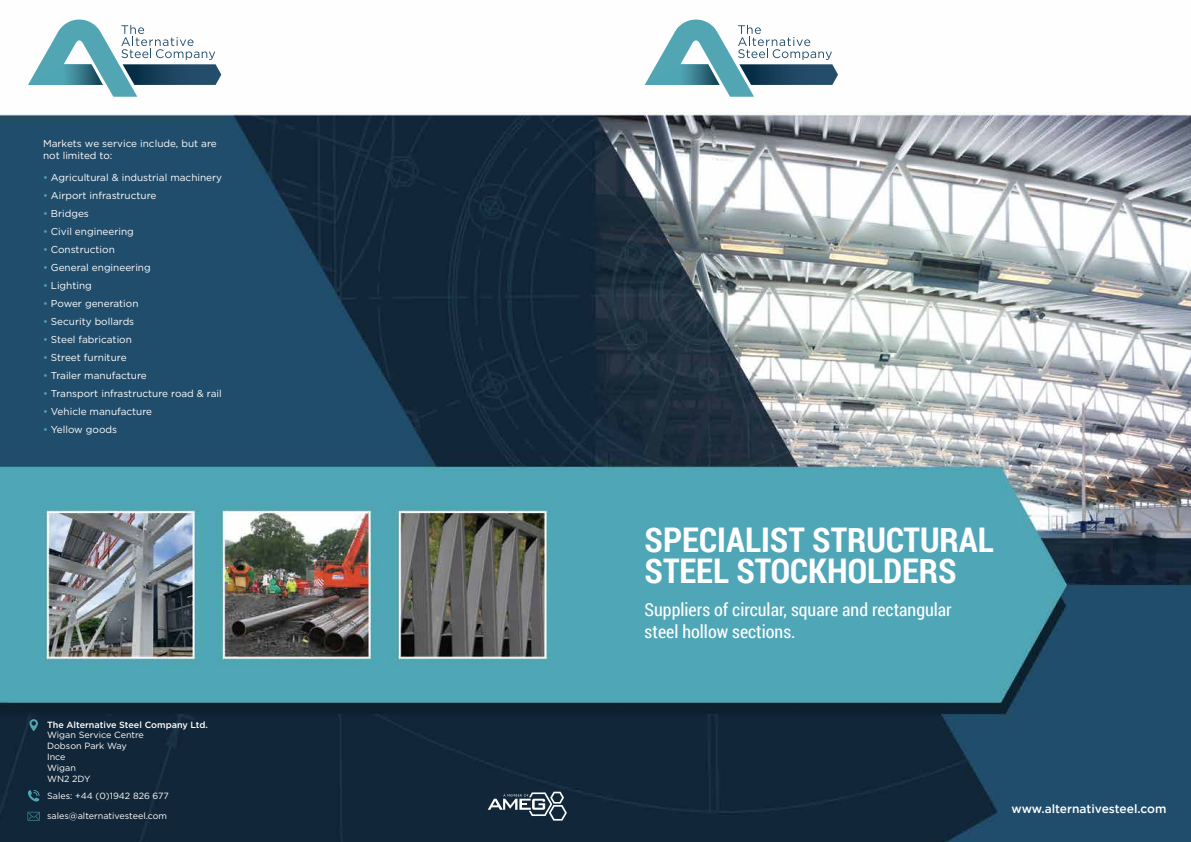
<style>
.page{position:relative;width:1191px;height:842px;background:#fff}
.page>*{position:absolute;margin:0;border:0;box-sizing:border-box;transform-origin:0 0}
.t1{font:700 34px/31px "Roboto Condensed";color:#fff}
.t2{font:18px/21.6px "Roboto Condensed";color:#fff}
.t3{font:500 12px "Gotham";color:#fff}
.t4{font:10px/12px "Gotham";color:#fff}
.t5{font:9px/10.8px "Gotham";color:#fff}
.t6{font:500 9px "Gotham";color:#fff}
.s1{color:#52a6b4}
</style>
<div class="page">
<img style="left:0;top:19px;width:1191px;height:823px">
<svg style="left:644px;top:20px;width:194px;height:77px"></svg>
<svg style="left:28px;top:20px;width:193px;height:77px"></svg>
<svg style="left:29px;top:719px;width:9px;height:12px"></svg>
<svg style="left:27px;top:790px;width:12px;height:12px"></svg>
<svg style="left:28px;top:812px;width:12px;height:9px"></svg>
<svg style="left:488px;top:792px;width:79px;height:29px;background:#4b5b69"></svg>
<p class="t4" style="left:43px;top:137px;width:175px">Markets we service include, but are not limited to:</p>
<p class="t4" style="left:43px;top:171px;width:181px"><span class="s1">•</span> Agricultural &amp; industrial machinery</p>
<p class="t4" style="left:43px;top:189px;width:115px"><span class="s1">•</span> Airport infrastructure</p>
<p class="t4" style="left:43px;top:207px;width:47px"><span class="s1">•</span> Bridges</p>
<p class="t4" style="left:43px;top:225px;width:92px"><span class="s1">•</span> Civil engineering</p>
<p class="t4" style="left:43px;top:243px;width:73px"><span class="s1">•</span> Construction</p>
<p class="t4" style="left:43px;top:261px;width:109px"><span class="s1">•</span> General engineering</p>
<p class="t4" style="left:43px;top:279px;width:50px"><span class="s1">•</span> Lighting</p>
<p class="t4" style="left:43px;top:297px;width:97px"><span class="s1">•</span> Power generation</p>
<p class="t4" style="left:43px;top:315px;width:93px"><span class="s1">•</span> Security bollards</p>
<p class="t4" style="left:43px;top:333px;width:90px"><span class="s1">•</span> Steel fabrication</p>
<p class="t4" style="left:43px;top:351px;width:85px"><span class="s1">•</span> Street furniture</p>
<p class="t4" style="left:43px;top:369px;width:105px"><span class="s1">•</span> Trailer manufacture</p>
<p class="t4" style="left:43px;top:387px;width:180px"><span class="s1">•</span> Transport infrastructure road &amp; rail</p>
<p class="t4" style="left:43px;top:405px;width:111px"><span class="s1">•</span> Vehicle manufacture</p>
<p class="t4" style="left:43px;top:423px;width:76px"><span class="s1">•</span> Yellow goods</p>
<p class="t6" style="left:47px;top:718px;width:162px">The Alternative Steel Company Ltd.</p>
<p class="t5" style="left:47px;top:729px;width:98px">Wigan Service Centre<br>Dobson Park Way<br>Ince<br>Wigan<br>WN2 2DY</p>
<p class="t5" style="left:47px;top:790px;width:123px">Sales: +44 (0)1942 826 677</p>
<p class="t5" style="left:47px;top:810px;width:122px">sales@alternativesteel.com</p>
<h1 class="t1" style="left:644px;top:523px;width:350px">SPECIALIST STRUCTURAL<br>STEEL STOCKHOLDERS</h1>
<h2 class="t2" style="left:644px;top:598px;width:309px">Suppliers of circular, square and rectangular steel hollow sections.</h2>
<p class="t3" style="left:1011px;top:801px;width:156px">www.alternativesteel.com</p>
</div>
